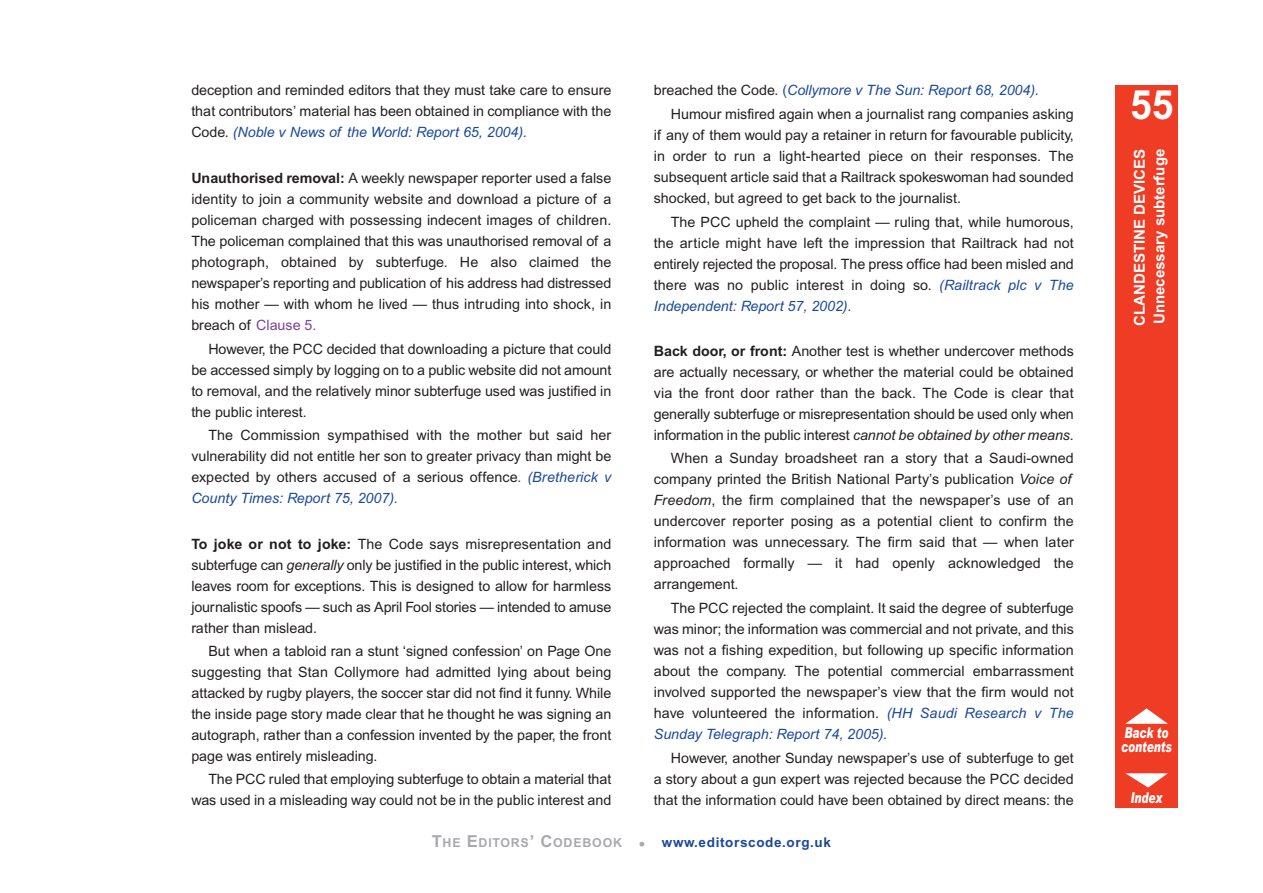
<style>
.page{position:relative;width:1263px;height:893px;background:#fff}
.page>*{position:absolute;margin:0;border:0;box-sizing:border-box;transform-origin:0 0}
.t1{font:700 40.5px "Arial";color:#fff;scale:.96 1}
.t2{font:700 15px/19.5px "Arial";color:#fff}
.t3{font:italic 900 15px/13.5px "Arial";color:#fff;scale:.7 1}
.t4{font:14.25px/21px "Arial";color:#231f20;text-align:justify}
.t5{font:700 13.5px "Arial";letter-spacing:.05em;color:#1a489c}
.s1{font-style:italic;color:#1a489c}
.s2{font-weight:700}
.s3{color:#7c4199}
.s4{color:#1a489c}
.s5{font-style:italic}
.s6{font-size:16.5px;color:#a8a9ad}
.s7{font-size:12.3px;color:#a8a9ad}
</style>
<div class="page">
<div style="left:1116px;top:85px;width:62px;height:723px;background:#ef3c25"></div>
<svg style="left:1125px;top:708px;width:43px;height:16px"></svg>
<svg style="left:1125px;top:773px;width:43px;height:15px"></svg>
<p class="t4" style="left:191px;top:81px;width:421px">deception and reminded editors that they must take care to ensure that contributors’ material has been obtained in compliance with the Code. <span class="s1">(Noble v News of the World: Report 65, 2004).</span></p>
<p class="t4" style="left:191px;top:169px;width:421px"><span class="s2">Unauthorised removal:</span> A weekly newspaper reporter used a false identity to join a community website and download a picture of a policeman charged with possessing indecent images of children.<br>The policeman complained that this was unauthorised removal of a photograph, obtained by subterfuge. He also claimed the newspaper’s reporting and publication of his address had distressed his mother — with whom he lived — thus intruding into shock, in breach of <span class="s3">Clause 5.</span></p>
<p class="t4" style="left:191px;top:339px;width:421px;text-indent:17px">However, the PCC decided that downloading a picture that could be accessed simply by logging on to a public website did not amount to removal, and the relatively minor subterfuge used was justified in the public interest.</p>
<p class="t4" style="left:191px;top:425px;width:421px;text-indent:17px">The Commission sympathised with the mother but said her vulnerability did not entitle her son to greater privacy than might be expected by others accused of a serious offence<span class="s4">.</span> <span class="s1">(Bretherick v County Times: Report 75, 2007).</span></p>
<p class="t4" style="left:191px;top:535px;width:421px"><span class="s2">To joke or not to joke:</span> The Code says misrepresentation and subterfuge can <span class="s5">generally</span> only be justified in the public interest, which leaves room for exceptions. This is designed to allow for harmless journalistic spoofs — such as April Fool stories — intended to amuse rather than mislead.</p>
<p class="t4" style="left:191px;top:642px;width:421px;text-indent:17px">But when a tabloid ran a stunt ‘signed confession’ on Page One suggesting that Stan Collymore had admitted lying about being attacked by rugby players, the soccer star did not find it funny. While the inside page story made clear that he thought he was signing an autograph, rather than a confession invented by the paper, the front page was entirely misleading.</p>
<p class="t4" style="left:191px;top:770px;width:421px;text-align:right">The PCC ruled that employing subterfuge to obtain a material that was used in a misleading way could not be in the public interest and</p>
<p class="t4" style="left:671px;top:80px;width:404px;line-height:23.9px;text-indent:-17px">breached the Code. <span class="s4">(</span><span class="s1">Collymore v The Sun: Report 68, 2004).<br></span>Humour misfired again when a journalist rang companies asking</p>
<p class="t4" style="left:654px;top:126px;width:421px">if any of them would pay a retainer in return for favourable publicity, in order to run a light-hearted piece on their responses. The subsequent article said that a Railtrack spokeswoman had sounded shocked, but agreed to get back to the journalist.</p>
<p class="t4" style="left:654px;top:213px;width:421px;text-indent:17px">The PCC upheld the complaint — ruling that, while humorous, the article might have left the impression that Railtrack had not entirely rejected the proposal. The press office had been misled and there was no public interest in doing so. <span class="s1">(Railtrack plc v The Independent: Report 57, 2002).</span></p>
<p class="t4" style="left:654px;top:341px;width:421px"><span class="s2">Back door, or front:</span> Another test is whether undercover methods are actually necessary, or whether the material could be obtained via the front door rather than the back. The Code is clear that generally subterfuge or misrepresentation should be used only when information in the public interest <span class="s5">cannot be obtained by other means</span>.</p>
<p class="t4" style="left:654px;top:449px;width:421px;text-align:left;text-indent:17px">When a Sunday broadsheet ran a story that a Saudi-owned company printed the British National Party’s publication <span class="s5">Voice of Freedom</span>, the firm complained that the newspaper’s use of an undercover reporter posing as a potential client to confirm the information was unnecessary. The firm said that — when later approached formally — it had openly acknowledged the arrangement.</p>
<p class="t4" style="left:654px;top:599px;width:421px;text-indent:17px">The PCC rejected the complaint. It said the degree of subterfuge was minor; the information was commercial and not private, and this was not a fishing expedition, but following up specific information about the company. The potential commercial embarrassment involved supported the newspaper’s view that the firm would not have volunteered the information. <span class="s1">(HH Saudi Research v The Sunday Telegraph: Report 74, 2005).</span></p>
<p class="t4" style="left:654px;top:749px;width:421px;text-indent:17px">However, another Sunday newspaper’s use of subterfuge to get a story about a gun expert was rejected because the PCC decided that the information could have been obtained by direct means: the</p>
<p class="t5" style="left:432px;top:837px;width:401px"><span class="s6">T</span><span class="s7">HE</span> <span class="s6">E</span><span class="s7">DITORS</span><span class="s6">’ C</span><span class="s7">ODEBOOK</span> <span class="s6">•</span> www.editorscode.org.uk</p>
<h1 class="t1" style="left:1130px;top:90px;width:46px">55</h1>
<p class="t2" style="left:1131px;top:325px;width:178px;rotate:-90deg">CLANDESTINE DEVICES<br>Unnecessary subterfuge</p>
<p class="t3" style="left:1121px;top:727px;width:74px">Back to contents</p>
<p class="t3" style="left:1130px;top:792px;width:47px">Index</p>
</div>
